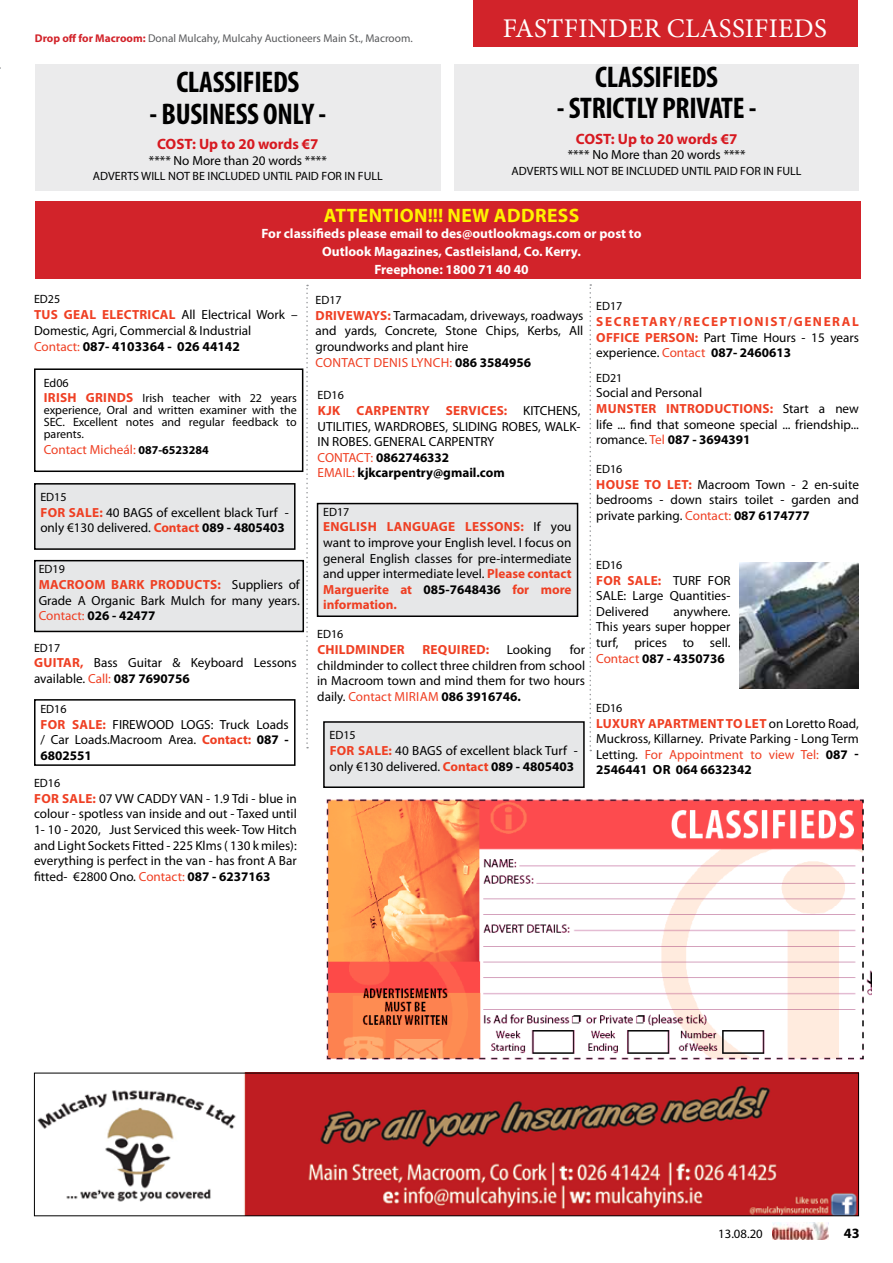
<style>
.page{position:relative;width:893px;height:1263px;background:#fff}
.page>*{position:absolute;margin:0;border:0;box-sizing:border-box;transform-origin:0 0}
.t1{font:700 condensed 30px "Myriad Pro";letter-spacing:-.01em;color:#000}
.t2{font:27px "Minion Pro";letter-spacing:.01em;color:#fff}
.t3{font:700 19.5px "Myriad Pro";color:#fff200}
.t4{font:700 15px "Myriad Pro";color:#d71920}
.t5{font:700 14.25px "Myriad Pro";color:#000}
.t6{font:700 13.5px/18px "Myriad Pro";color:#fff;text-align:center}
.t7{font:700 13.5px "Myriad Pro";color:#000}
.t8{font:13.2px/15.6px "Myriad Pro";color:#000;text-align:justify}
.t9{font:700 13.2px "Myriad Pro";letter-spacing:.02em;color:#ef3f23}
.t10{font:13.2px "Myriad Pro";color:#ef3f23}
.t11{font:700 13.2px "Myriad Pro";color:#000}
.t12{font:12.75px "Myriad Pro";color:#000}
.t13{font:12px/12px "Myriad Pro";color:#000;text-align:justify}
.t14{font:11.25px "Myriad Pro";color:#58595b}
.s1{font-weight:700;color:#d2232a}
.s2{font-weight:400;font-size:13.2px;color:#ef3f23}
.s3{font-weight:700;font-size:12px;color:#000}
.s4{font-weight:700;color:#ef3f23}
.s5{font-weight:700}
.s6{color:#ef3f23}
</style>
<div class="page">
<img style="left:772px;top:1223px;width:57px;height:17px">
<div style="left:35px;top:65px;width:405px;height:126px;background:#ebebec"></div>
<div style="left:454px;top:64px;width:405px;height:127px;background:#ebebec"></div>
<div style="left:473px;top:0;width:385px;height:47px;background:#d2232a"></div>
<svg style="left:589px;top:284px;width:2px;height:467px"></svg>
<svg style="left:306px;top:285px;width:2px;height:463px"></svg>
<div style="left:36px;top:201px;width:825px;height:78px;background:#d2232a"></div>
<img style="left:37px;top:1075px;width:820px;height:139px">
<div style="left:34px;top:1073px;width:825px;height:143px;border:1px solid #000"></div>
<div style="left:34px;top:368px;width:269px;height:104px;border:2px solid #000"></div>
<div style="left:35px;top:561px;width:268px;height:70px;background:#e6e7e8"></div>
<div style="left:34px;top:560px;width:270px;height:72px;border:2px solid #000"></div>
<img style="left:326px;top:799px;width:545px;height:261px">
<div style="left:34px;top:699px;width:262px;height:67px;border:2px solid #000"></div>
<div style="left:318px;top:504px;width:260px;height:112px;background:#e6e7e8"></div>
<div style="left:317px;top:503px;width:261px;height:114px;border:2px solid #000"></div>
<img style="left:739px;top:563px;width:120px;height:125px">
<div style="left:324px;top:722px;width:260px;height:65px;background:#e6e7e8"></div>
<div style="left:323px;top:721px;width:262px;height:67px;border:2px solid #000"></div>
<div style="left:35px;top:484px;width:260px;height:65px;background:#e6e7e8"></div>
<div style="left:34px;top:483px;width:262px;height:67px;border:2px solid #000"></div>
<p class="t14" style="left:35px;top:31px;width:379px"><span class="s1">Drop off for Macroom:</span> Donal Mulcahy, Mulcahy Auctioneers Main St., Macroom.</p>
<h1 class="t1" style="left:176px;top:63px;width:124px">CLASSIFIEDS</h1>
<h1 class="t1" style="left:150px;top:95px;width:178px">- BUSINESS ONLY -</h1>
<p class="t4" style="left:157px;top:134px;width:163px">COST: Up to 20 words €7</p>
<p class="t8" style="left:149px;top:152px;width:179px">**** No More than 20 words ****</p>
<p class="t13" style="left:93px;top:170px;width:291px">ADVERTS WILL NOT BE INCLUDED UNTIL PAID FOR IN FULL</p>
<h2 class="t2" style="left:503px;top:10px;width:182px">FASTFINDER CLA</h2>
<h2 class="t2" style="left:719px;top:10px;width:109px">SSIFIEDS</h2>
<h1 class="t1" style="left:595px;top:58px;width:124px">CLASSIFIEDS</h1>
<h1 class="t1" style="left:557px;top:90px;width:201px">- STRICTLY PRIVATE -</h1>
<p class="t4" style="left:576px;top:129px;width:163px">COST: Up to 20 words €7</p>
<p class="t8" style="left:568px;top:147px;width:179px">**** No More than 20 words ****</p>
<p class="t13" style="left:512px;top:165px;width:291px">ADVERTS WILL NOT BE INCLUDED UNTIL PAID FOR IN FULL</p>
<h3 class="t3" style="left:324px;top:202px;width:24px">Attention</h3>
<h3 class="t3" style="left:428px;top:202px;width:80px">!!! New address</h3>
<p class="t6" style="left:261px;top:224px;width:382px">For classifieds please email to des@outlookmags.com or post to<br>Outlook Magazines, Castleisland, Co. Kerry.<br>Freephone: 1800 71 40 40</p>
<p class="t13" style="left:34px;top:293px;width:28px">ED25</p>
<p class="t9" style="left:34px;top:306px;width:48px">Tus Geal</p>
<p class="t9" style="left:102px;top:306px;width:16px">Electrical</p>
<p class="t8" style="left:34px;top:306px;width:265px;text-indent:147px">All Electrical Work –<br>Domestic, Agri, Commercial &amp; Industrial</p>
<p class="t7" style="left:34px;top:337px;width:207px"><span class="s2">Contact:</span> 087- 4103364 - 026 44142</p>
<p class="t13" style="left:44px;top:376px;width:26px">Ed06</p>
<p class="t9" style="left:44px;top:389px;width:8px">irish</p>
<p class="t9" style="left:86px;top:389px;width:9px">grinds</p>
<p class="t13" style="left:44px;top:392px;width:255px;text-indent:99px">Irish teacher with 22 years experience, Oral and written examiner with the SEC. Excellent notes and regular feedback to parents.</p>
<p class="t10" style="left:44px;top:441px;width:167px">Contact Micheál: <span class="s3">087-6523284</span></p>
<p class="t13" style="left:40px;top:491px;width:28px">ED15</p>
<p class="t9" style="left:41px;top:504px;width:9px">for</p>
<p class="t9" style="left:69px;top:504px;width:9px">sale</p>
<p class="t8" style="left:40px;top:504px;width:250px;text-align:right"><span class="s4">:</span> 40 BAGS of excellent black Turf -<br>only €130 delivered. <span class="s4">Contact</span> <span class="s5">089 - 4805403</span></p>
<p class="t13" style="left:39px;top:563px;width:28px">ED19</p>
<p class="t8" style="left:39px;top:577px;width:263px"><span class="s4">MACROOM BARK PRODUCTS:</span> Suppliers of Grade A Organic Bark Mulch for many years.<br><span class="s6">Contact:</span> <span class="s5">026 - 42477</span></p>
<p class="t13" style="left:34px;top:641px;width:28px">ED17</p>
<p class="t9" style="left:34px;top:654px;width:18px">Guitar</p>
<p class="t8" style="left:34px;top:655px;width:264px;text-indent:46px"><span class="s4">,</span> Bass Guitar &amp; Keyboard Lessons available. <span class="s6">Call:</span> <span class="s5">087 7690756</span></p>
<p class="t13" style="left:40px;top:703px;width:28px">ED16</p>
<p class="t9" style="left:41px;top:715px;width:9px">for</p>
<p class="t9" style="left:72px;top:715px;width:9px">sale</p>
<p class="t8" style="left:40px;top:716px;width:250px;text-indent:62px"><span class="s4">:</span> FIREWOOD LOGS: Truck Loads / Car Loads.Macroom Area. <span class="s4">Contact:</span> <span class="s5">087 - 6802551</span></p>
<p class="t13" style="left:34px;top:777px;width:28px">ED16</p>
<p class="t8" style="left:34px;top:790px;width:264px"><span class="s4">FOR SALE:</span> 07 VW CADDY VAN - 1.9 Tdi - blue in colour - spotless van inside and out - Taxed until 1- 10 - 2020, Just Serviced this week- Tow Hitch and Light Sockets Fitted - 225 Klms ( 130 k miles): everything is perfect in the van - has front A Bar fitted- €2800 Ono. <span class="s6">Contact:</span> <span class="s5">087 - 6237163</span></p>
<p class="t13" style="left:315px;top:294px;width:28px">ED17</p>
<p class="t8" style="left:315px;top:307px;width:269px;text-align:left"><span class="s4">DRIVEWAYS:</span> Tarmacadam, driveways, roadways and yards, Concrete, Stone Chips, Kerbs, All groundworks and plant hire<br><span class="s6">CONTACT DENIS LYNCH:</span> <span class="s5">086 3584956</span></p>
<p class="t13" style="left:318px;top:389px;width:28px">ED16</p>
<p class="t8" style="left:318px;top:403px;width:264px;text-align:left"><span class="s4">KJK CARPENTRY SERVICES:</span> KITCHENS,<br>UTILITIES, WARDROBES, SLIDING ROBES, WALK-<br>IN ROBES. GENERAL CARPENTRY<br><span class="s6">CONTACT:</span> <span class="s5">0862746332<br></span><span class="s6">EMAIL:</span> <span class="s5">kjkcarpentry@gmail.com</span></p>
<p class="t13" style="left:323px;top:506px;width:28px">ED17</p>
<p class="t9" style="left:323px;top:518px;width:16px">English</p>
<p class="t9" style="left:387px;top:518px;width:17px">Language</p>
<p class="t9" style="left:465px;top:518px;width:16px">Lessons</p>
<p class="t8" style="left:323px;top:519px;width:250px;text-indent:197px"><span class="s4">:</span> If you want to improve your English level. I focus on general English classes for pre-intermediate and upper intermediate level. <span class="s4">Please contact Marguerite at</span> <span class="s5">085-7648436</span> <span class="s4">for more information.</span></p>
<p class="t13" style="left:317px;top:628px;width:28px">ED16</p>
<p class="t9" style="left:317px;top:641px;width:9px">childminder</p>
<p class="t9" style="left:423px;top:641px;width:34px">required</p>
<p class="t9" style="left:486px;top:641px;width:5px">:</p>
<p class="t8" style="left:507px;top:641px;width:46px">Looking</p>
<p class="t8" style="left:317px;top:641px;width:269px;text-indent:253px">for childminder to collect three children from school in Macroom town and mind them for two hours daily. <span class="s6">Contact Miriam</span></p>
<p class="t11" style="left:442px;top:688px;width:81px">086 3916746.</p>
<p class="t13" style="left:330px;top:729px;width:28px">ED15</p>
<p class="t9" style="left:330px;top:742px;width:9px">for</p>
<p class="t9" style="left:358px;top:742px;width:9px">sale</p>
<p class="t8" style="left:330px;top:742px;width:250px;text-align:right"><span class="s4">:</span> 40 BAGS of excellent black Turf -<br>only €130 delivered. <span class="s4">Contact</span> <span class="s5">089 - 4805403</span></p>
<p class="t13" style="left:596px;top:300px;width:28px">ED17</p>
<p class="t9" style="left:596px;top:313px;width:19px">Secretar</p>
<p class="t9" style="left:668px;top:313px;width:35px">y/Receptionist</p>
<p class="t9" style="left:788px;top:313px;width:27px">/General</p>
<p class="t9" style="left:596px;top:329px;width:18px">Office</p>
<p class="t9" style="left:645px;top:329px;width:17px">Person</p>
<p class="t8" style="left:596px;top:329px;width:264px;text-indent:99px"><span class="s4">:</span> Part Time Hours - 15 years experience. <span class="s6">Contact</span> <span class="s5">087- 2460613</span></p>
<p class="t13" style="left:596px;top:372px;width:28px">ED21</p>
<p class="t8" style="left:596px;top:385px;width:264px;text-align:left">Social and Personal<br><span class="s4">MUNSTER INTRODUCTIONS:</span> Start a new life ... find that someone special ... friendship... romance. <span class="s6">Tel</span> <span class="s5">087 - 3694391</span></p>
<p class="t13" style="left:596px;top:463px;width:28px">ED16</p>
<p class="t8" style="left:596px;top:476px;width:264px"><span class="s4">HOUSE TO LET:</span> Macroom Town - 2 en-suite bedrooms - down stairs toilet - garden and private parking. <span class="s6">Contact:</span> <span class="s5">087 6174777</span></p>
<p class="t13" style="left:596px;top:559px;width:28px">ED16</p>
<p class="t8" style="left:596px;top:572px;width:136px"><span class="s4">FOR SALE:</span> TURF FOR SALE: Large Quantities-Delivered</p>
<p class="t8" style="left:596px;top:603px;width:136px;text-indent:77px">anywhere.<br>This years super hopper turf, prices to sell.<br><span class="s6">Contact</span> <span class="s5">087 - 4350736</span></p>
<p class="t13" style="left:596px;top:702px;width:28px">ED16</p>
<p class="t9" style="left:596px;top:714px;width:70px">Luxury Apartment</p>
<p class="t8" style="left:596px;top:715px;width:264px;text-indent:130px"><span class="s4">to Let</span> on Loretto Road, Muckross, Killarney. Private Parking - Long Term Letting. <span class="s6">For Appointment to view Tel:</span> <span class="s5">087 - 2546441 or 064 6632342</span></p>
<p class="t12" style="left:718px;top:1226px;width:46px">13.08.20</p>
<p class="t5" style="left:844px;top:1224px;width:17px">43</p>
</div>
